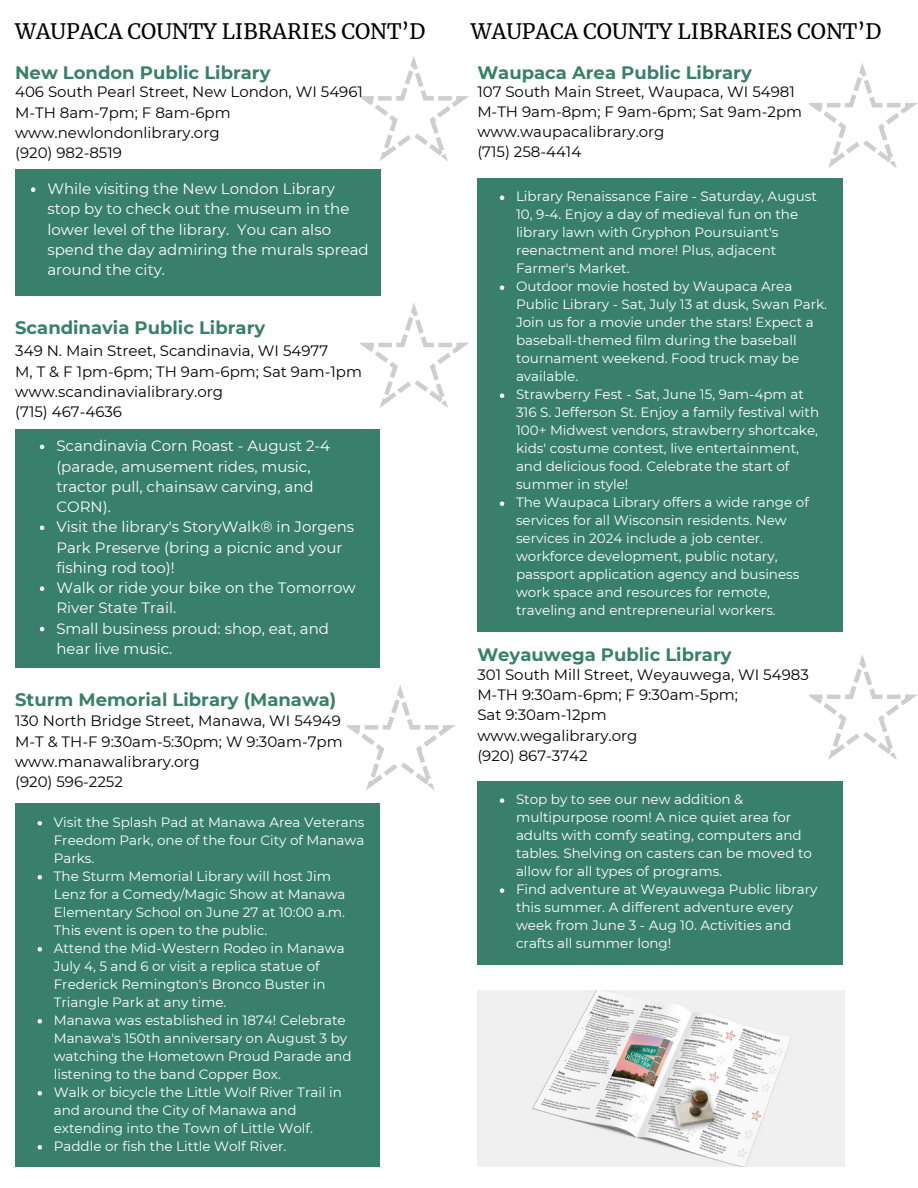
<style>
.page{position:relative;width:918px;height:1188px;background:#fff}
.page>*{position:absolute;margin:0;border:0;box-sizing:border-box;transform-origin:0 0}
.t1{font:21px "Merriweather";color:#000}
.t2{font:700 18px "Montserrat";color:#388069}
.t3{font:15px/20.2px "Montserrat";color:#000}
.t4{font:15px/20.2px "Montserrat";color:#fff}
.t5{font:13.5px/18px "Montserrat";color:#fff}
</style>
<div class="page">
<div style="left:477px;top:781px;width:365px;height:183px;background:#388069"></div>
<svg style="left:809px;top:654px;width:109px;height:106px"></svg>
<div style="left:477px;top:178px;width:365px;height:454px;background:#388069"></div>
<svg style="left:809px;top:63px;width:109px;height:105px"></svg>
<div style="left:15px;top:804px;width:365px;height:363px;background:#388069"></div>
<svg style="left:346px;top:685px;width:110px;height:105px"></svg>
<div style="left:15px;top:429px;width:365px;height:239px;background:#388069"></div>
<svg style="left:360px;top:303px;width:109px;height:105px"></svg>
<div style="left:15px;top:169px;width:365px;height:127px;background:#388069"></div>
<svg style="left:360px;top:56px;width:109px;height:105px"></svg>
<img style="left:477px;top:990px;width:367px;height:177px">
<svg style="left:500px;top:798px;width:4px;height:5px"></svg>
<svg style="left:500px;top:888px;width:4px;height:5px"></svg>
<svg style="left:500px;top:196px;width:4px;height:4px"></svg>
<svg style="left:500px;top:286px;width:4px;height:4px"></svg>
<svg style="left:500px;top:394px;width:4px;height:4px"></svg>
<svg style="left:500px;top:502px;width:4px;height:4px"></svg>
<svg style="left:38px;top:821px;width:4px;height:5px"></svg>
<svg style="left:38px;top:875px;width:4px;height:5px"></svg>
<svg style="left:38px;top:947px;width:4px;height:5px"></svg>
<svg style="left:38px;top:1019px;width:4px;height:5px"></svg>
<svg style="left:38px;top:1091px;width:4px;height:5px"></svg>
<svg style="left:38px;top:1145px;width:4px;height:5px"></svg>
<svg style="left:40px;top:445px;width:4px;height:4px"></svg>
<svg style="left:40px;top:526px;width:4px;height:4px"></svg>
<svg style="left:40px;top:586px;width:4px;height:5px"></svg>
<svg style="left:40px;top:627px;width:4px;height:4px"></svg>
<svg style="left:31px;top:187px;width:4px;height:5px"></svg>
<h1 class="t1" style="left:15px;top:19px;width:412px">WAUPACA COUNTY LIBRARIES CONT’D</h1>
<h2 class="t2" style="left:15px;top:61px;width:257px">New London Public Library</h2>
<p class="t3" style="left:15px;top:82px;width:349px">406 South Pearl Street, New London, WI 54961<br>M-TH 8am-7pm; F 8am-6pm www.newlondonlibrary.org<br>(920) 982-8519</p>
<p class="t4" style="left:47px;top:179px;width:323px">While visiting the New London Library stop by to check out the museum in the lower level of the library. You can also spend the day admiring the murals spread around the city.</p>
<h2 class="t2" style="left:15px;top:317px;width:252px">Scandinavia Public Library</h2>
<p class="t3" style="left:15px;top:341px;width:348px">349 N. Main Street, Scandinavia, WI 54977<br>M, T &amp; F 1pm-6pm; TH 9am-6pm; Sat 9am-1pm www.scandinavialibrary.org<br>(715) 467-4636</p>
<p class="t4" style="left:56px;top:436px;width:301px">Scandinavia Corn Roast - August 2-4 (parade, amusement rides, music, tractor pull, chainsaw carving, and<br>CORN).<br>Visit the library's StoryWalk® in Jorgens<br>Park Preserve (bring a picnic and your fishing rod too)!<br>Walk or ride your bike on the Tomorrow<br>River State Trail.<br>Small business proud: shop, eat, and hear live music.</p>
<h2 class="t2" style="left:15px;top:689px;width:323px">Sturm Memorial Library (Manawa)</h2>
<p class="t3" style="left:15px;top:711px;width:329px">130 North Bridge Street, Manawa, WI 54949<br>M-T &amp; TH-F 9:30am-5:30pm; W 9:30am-7pm www.manawalibrary.org<br>(920) 596-2252</p>
<p class="t5" style="left:54px;top:813px;width:312px">Visit the Splash Pad at Manawa Area Veterans Freedom Park, one of the four City of Manawa Parks.<br>The Sturm Memorial Library will host Jim Lenz for a Comedy/Magic Show at Manawa Elementary School on June 27 at 10:00 a.m.<br>This event is open to the public.<br>Attend the Mid-Western Rodeo in Manawa July 4, 5 and 6 or visit a replica statue of Frederick Remington's Bronco Buster in Triangle Park at any time.<br>Manawa was established in 1874! Celebrate Manawa's 150th anniversary on August 3 by watching the Hometown Proud Parade and listening to the band Copper Box.<br>Walk or bicycle the Little Wolf River Trail in and around the City of Manawa and extending into the Town of Little Wolf.<br>Paddle or fish the Little Wolf River.</p>
<h1 class="t1" style="left:471px;top:19px;width:412px">WAUPACA COUNTY LIBRARIES CONT’D</h1>
<h2 class="t2" style="left:477px;top:61px;width:276px">Waupaca Area Public Library</h2>
<p class="t3" style="left:477px;top:81px;width:326px">107 South Main Street, Waupaca, WI 54981<br>M-TH 9am-8pm; F 9am-6pm; Sat 9am-2pm www.waupacalibrary.org<br>(715) 258-4414</p>
<p class="t5" style="left:516px;top:187px;width:313px">Library Renaissance Faire - Saturday, August 10, 9-4. Enjoy a day of medieval fun on the library lawn with Gryphon Poursuiant's reenactment and more! Plus, adjacent Farmer's Market.<br>Outdoor movie hosted by Waupaca Area Public Library - Sat, July 13 at dusk, Swan Park.<br>Join us for a movie under the stars! Expect a baseball-themed film during the baseball tournament weekend. Food truck may be available.<br>Strawberry Fest - Sat, June 15, 9am-4pm at 316 S. Jefferson St. Enjoy a family festival with 100+ Midwest vendors, strawberry shortcake, kids' costume contest, live entertainment, and delicious food. Celebrate the start of summer in style!<br>The Waupaca Library offers a wide range of services for all Wisconsin residents. New services in 2024 include a job center. workforce development, public notary, passport application agency and business work space and resources for remote, traveling and entrepreneurial workers.</p>
<h2 class="t2" style="left:477px;top:643px;width:256px">Weyauwega Public Library</h2>
<p class="t3" style="left:477px;top:664px;width:333px">301 South Mill Street, Weyauwega, WI 54983<br>M-TH 9:30am-6pm; F 9:30am-5pm;<br>Sat 9:30am-12pm<br>www.wegalibrary.org<br>(920) 867-3742</p>
<p class="t5" style="left:516px;top:790px;width:303px">Stop by to see our new addition &amp; multipurpose room! A nice quiet area for adults with comfy seating, computers and tables. Shelving on casters can be moved to allow for all types of programs.<br>Find adventure at Weyauwega Public library this summer. A different adventure every week from June 3 - Aug 10. Activities and crafts all summer long!</p>
</div>
